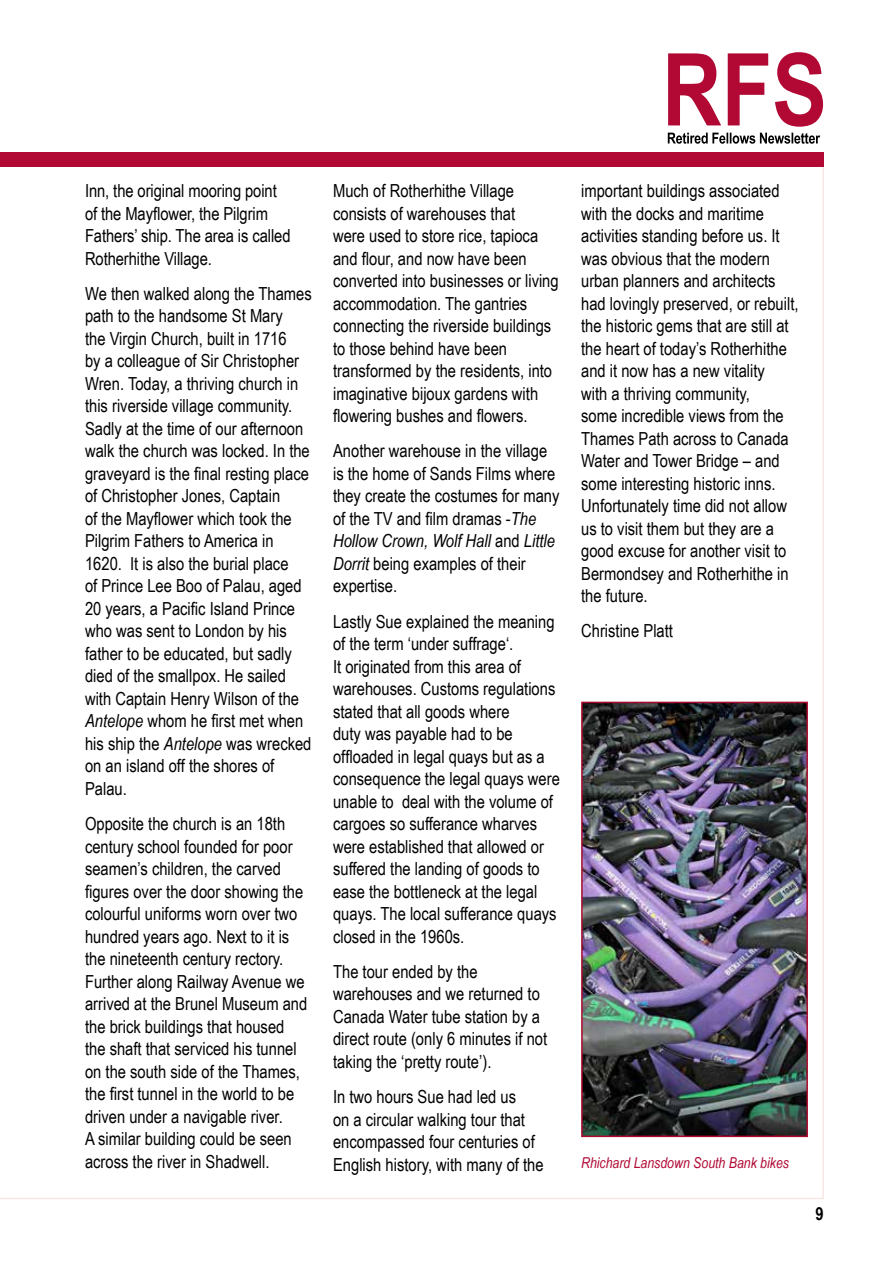
<style>
.page{position:relative;width:893px;height:1263px;background:#fff}
.page>*{position:absolute;margin:0;border:0;box-sizing:border-box;transform-origin:0 0}
.t1{font:18px/22.5px "Arial Narrow";color:#000}
.t2{font:700 18px "Arial Narrow";color:#000}
.t3{font:italic 15px "Arial Narrow";color:#b10933}
.s1{font-style:italic}
</style>
<div class="page">
<div style="left:0;top:152px;width:824px;height:15px;background:#b10933"></div>
<svg style="left:668px;top:52px;width:155px;height:75px"></svg>
<svg style="left:668px;top:133px;width:152px;height:11px"></svg>
<img style="left:581px;top:701px;width:227px;height:437px">
<p class="t1" style="left:85px;top:179px;width:207px">Inn, the original mooring point of the Mayflower, the Pilgrim<br>Fathers’ ship. The area is called<br>Rotherhithe Village.</p>
<p class="t1" style="left:85px;top:282px;width:228px">We then walked along the Thames path to the handsome St Mary<br>the Virgin Church, built in 1716<br>by a colleague of Sir Christopher<br>Wren. Today, a thriving church in this riverside village community.<br>Sadly at the time of our afternoon walk the church was locked. In the graveyard is the final resting place of Christopher Jones, Captain<br>of the Mayflower which took the<br>Pilgrim Fathers to America in<br>1620. It is also the burial place<br>of Prince Lee Boo of Palau, aged<br>20 years, a Pacific Island Prince who was sent to London by his father to be educated, but sadly died of the smallpox. He sailed with Captain Henry Wilson of the<br><span class="s1">Antelope</span> whom he first met when his ship the <span class="s1">Antelope</span> was wrecked on an island off the shores of<br>Palau.</p>
<p class="t1" style="left:85px;top:812px;width:224px">Opposite the church is an 18th century school founded for poor seamen’s children, the carved figures over the door showing the colourful uniforms worn over two hundred years ago. Next to it is the nineteenth century rectory.<br>Further along Railway Avenue we arrived at the Brunel Museum and the brick buildings that housed the shaft that serviced his tunnel on the south side of the Thames, the first tunnel in the world to be driven under a navigable river.<br>A similar building could be seen across the river in Shadwell.</p>
<p class="t1" style="left:333px;top:179px;width:227px">Much of Rotherhithe Village consists of warehouses that<br>were used to store rice, tapioca and flour, and now have been converted into businesses or living accommodation. The gantries connecting the riverside buildings to those behind have been transformed by the residents, into imaginative bijoux gardens with flowering bushes and flowers.</p>
<p class="t1" style="left:333px;top:439px;width:228px">Another warehouse in the village is the home of Sands Films where they create the costumes for many of the TV and film dramas -<span class="s1">The<br>Hollow Crown, Wolf Hall</span> and <span class="s1">Little<br>Dorrit</span> being examples of their expertise.</p>
<p class="t1" style="left:333px;top:609px;width:228px">Lastly Sue explained the meaning of the term ‘under suffrage‘.<br>It originated from this area of warehouses. Customs regulations stated that all goods where<br>duty was payable had to be offloaded in legal quays but as a consequence the legal quays were unable to deal with the volume of cargoes so sufferance wharves were established that allowed or suffered the landing of goods to ease the bottleneck at the legal quays. The local sufferance quays closed in the 1960s.</p>
<p class="t1" style="left:333px;top:960px;width:216px">The tour ended by the warehouses and we returned to<br>Canada Water tube station by a direct route (only 6 minutes if not taking the ‘pretty route’).</p>
<p class="t1" style="left:333px;top:1085px;width:212px">In two hours Sue had led us<br>on a circular walking tour that encompassed four centuries of<br>English history, with many of the</p>
<p class="t1" style="left:581px;top:179px;width:219px">important buildings associated with the docks and maritime activities standing before us. It was obvious that the modern urban planners and architects had lovingly preserved, or rebuilt, the historic gems that are still at the heart of today’s Rotherhithe and it now has a new vitality<br>with a thriving community,<br>some incredible views from the<br>Thames Path across to Canada<br>Water and Tower Bridge – and some interesting historic inns.<br>Unfortunately time did not allow us to visit them but they are a good excuse for another visit to<br>Bermondsey and Rotherhithe in the future.</p>
<p class="t1" style="left:581px;top:619px;width:93px">Christine Platt</p>
<p class="t3" style="left:581px;top:1153px;width:209px">Rhichard Lansdown South Bank bikes</p>
<p class="t2" style="left:815px;top:1200px;width:10px">9</p>
</div>
